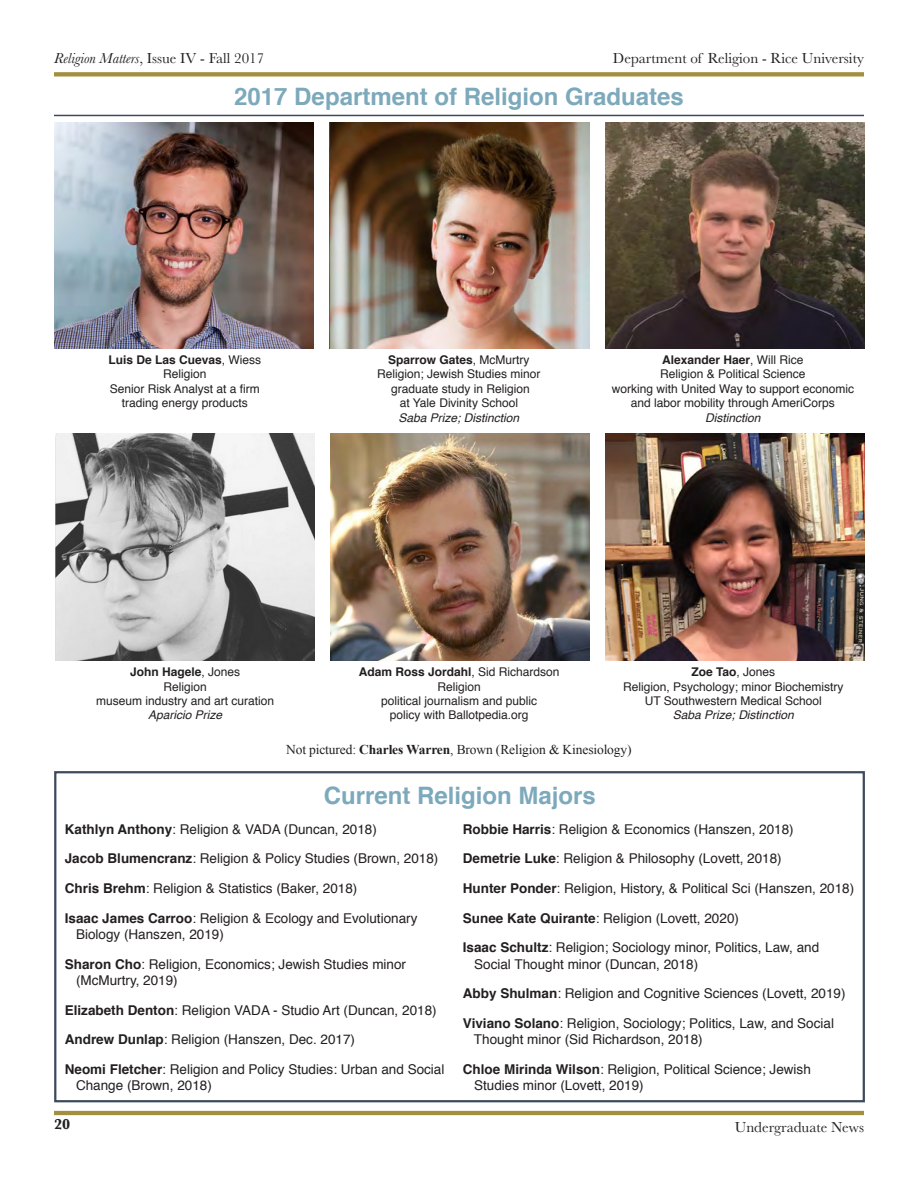
<style>
.page{position:relative;width:918px;height:1188px;background:#fff}
.page>*{position:absolute;margin:0;border:0;box-sizing:border-box;transform-origin:0 0}
.Section_Heading_2{font:700 24px "Helvetica";color:#7ca9bb}
.Header___Footer{font:15px "Baskerville";color:#231f20}
.t1{font:700 15px "Baskerville";color:#231f20}
.Boxed_text{font:13.5px/16.2px "Helvetica";color:#231f20}
.Main_Body_Text{font:13.5px "Times New Roman";letter-spacing:-.01em;color:#231f20}
.t2{font:12px/14.4px "Helvetica";color:#231f20;text-align:center}
.s1{font-style:italic}
.s2{font-weight:700}
</style>
<div class="page">
<hr style="left:54px;top:1111px;width:810px;height:4px;background:#a38f40">
<svg style="left:54px;top:72px;width:810px;height:4px;background:#a69347"></svg>
<hr style="left:54px;top:115px;width:810px;height:1px;background:#3d4a5c">
<div style="left:54px;top:771px;width:811px;height:331px;border:2px solid #3d4a5c"></div>
<img style="left:606px;top:434px;width:259px;height:226px">
<img style="left:55px;top:122px;width:259px;height:226px">
<img style="left:605px;top:122px;width:259px;height:226px">
<img style="left:330px;top:122px;width:259px;height:226px">
<img style="left:330px;top:434px;width:260px;height:226px">
<img style="left:55px;top:434px;width:259px;height:226px">
<p class="Header___Footer" style="left:54px;top:49px;width:212px"><span class="s1">Religion Matters</span>, Issue IV - Fall 2017</p>
<p class="Header___Footer" style="left:613px;top:49px;width:253px">Department of Religion - Rice University</p>
<p class="Section_Heading_2" style="left:234px;top:77px;width:451px">2017 Department of Religion Graduates</p>
<p class="t2" style="left:109px;top:353px;width:154px"><span class="s2">Luis De Las Cuevas</span>, Wiess<br>Religion<br>Senior Risk Analyst at a firm trading energy products</p>
<p class="t2" style="left:377px;top:353px;width:165px"><span class="s2">Sparrow Gates</span>, McMurtry<br>Religion; Jewish Studies minor graduate study in Religion<br>at Yale Divinity School<br><span class="s1">Saba Prize; Distinction</span></p>
<p class="t2" style="left:612px;top:353px;width:244px"><span class="s2">Alexander Haer</span>, Will Rice<br>Religion &amp; Political Science<br>working with United Way to support economic and labor mobility through AmeriCorps<br><span class="s1">Distinction</span></p>
<p class="t2" style="left:96px;top:665px;width:180px"><span class="s2">John Hagele</span>, Jones<br>Religion<br>museum industry and art curation<br><span class="s1">Aparicio Prize</span></p>
<p class="t2" style="left:359px;top:665px;width:202px"><span class="s2">Adam Ross Jordahl</span>, Sid Richardson<br>Religion<br>political journalism and public<br>policy with Ballotpedia.org</p>
<p class="t2" style="left:623px;top:665px;width:222px"><span class="s2">Zoe Tao</span>, Jones<br>Religion, Psychology; minor Biochemistry<br>UT Southwestern Medical School<br><span class="s1">Saba Prize; Distinction</span></p>
<p class="Main_Body_Text" style="left:286px;top:741px;width:347px">Not pictured: <span class="s2">Charles Warren</span>, Brown (Religion &amp; Kinesiology)</p>
<p class="Section_Heading_2" style="left:324px;top:776px;width:274px">Current Religion Majors</p>
<p class="Boxed_text" style="left:65px;top:821px;width:314px"><span class="s2">Kathlyn Anthony</span>: Religion &amp; VADA (Duncan, 2018)</p>
<p class="Boxed_text" style="left:65px;top:851px;width:375px"><span class="s2">Jacob Blumencranz</span>: Religion &amp; Policy Studies (Brown, 2018)</p>
<p class="Boxed_text" style="left:65px;top:881px;width:294px"><span class="s2">Chris Brehm</span>: Religion &amp; Statistics (Baker, 2018)</p>
<p class="Boxed_text" style="left:76px;top:910px;width:343px;text-indent:-11px"><span class="s2">Isaac James Carroo</span>: Religion &amp; Ecology and Evolutionary<br>Biology (Hanszen, 2019)</p>
<p class="Boxed_text" style="left:76px;top:956px;width:332px;text-indent:-11px"><span class="s2">Sharon Cho</span>: Religion, Economics; Jewish Studies minor (McMurtry, 2019)</p>
<p class="Boxed_text" style="left:65px;top:1002px;width:373px"><span class="s2">Elizabeth Denton</span>: Religion VADA - Studio Art (Duncan, 2018)</p>
<p class="Boxed_text" style="left:65px;top:1032px;width:292px"><span class="s2">Andrew Dunlap</span>: Religion (Hanszen, Dec. 2017)</p>
<p class="Boxed_text" style="left:76px;top:1061px;width:370px;text-indent:-11px"><span class="s2">Neomi Fletcher</span>: Religion and Policy Studies: Urban and Social<br>Change (Brown, 2018)</p>
<p class="t1" style="left:54px;top:1114px;width:18px">20</p>
<p class="Boxed_text" style="left:463px;top:821px;width:332px"><span class="s2">Robbie Harris</span>: Religion &amp; Economics (Hanszen, 2018)</p>
<p class="Boxed_text" style="left:463px;top:851px;width:320px"><span class="s2">Demetrie Luke</span>: Religion &amp; Philosophy (Lovett, 2018)</p>
<p class="Boxed_text" style="left:463px;top:881px;width:393px"><span class="s2">Hunter Ponder</span>: Religion, History, &amp; Political Sci (Hanszen, 2018)</p>
<p class="Boxed_text" style="left:463px;top:910px;width:278px"><span class="s2">Sunee Kate Quirante</span>: Religion (Lovett, 2020)</p>
<p class="Boxed_text" style="left:474px;top:940px;width:347px;text-indent:-11px"><span class="s2">Isaac Schultz</span>: Religion; Sociology minor, Politics, Law, and<br>Social Thought minor (Duncan, 2018)</p>
<p class="Boxed_text" style="left:463px;top:986px;width:384px"><span class="s2">Abby Shulman</span>: Religion and Cognitive Sciences (Lovett, 2019)</p>
<p class="Boxed_text" style="left:474px;top:1016px;width:362px;text-indent:-11px"><span class="s2">Viviano Solano</span>: Religion, Sociology; Politics, Law, and Social<br>Thought minor (Sid Richardson, 2018)</p>
<p class="Boxed_text" style="left:474px;top:1061px;width:338px;text-indent:-11px"><span class="s2">Chloe Mirinda Wilson</span>: Religion, Political Science; Jewish<br>Studies minor (Lovett, 2019)</p>
<p class="Header___Footer" style="left:735px;top:1117px;width:131px">Undergraduate News</p>
</div>
